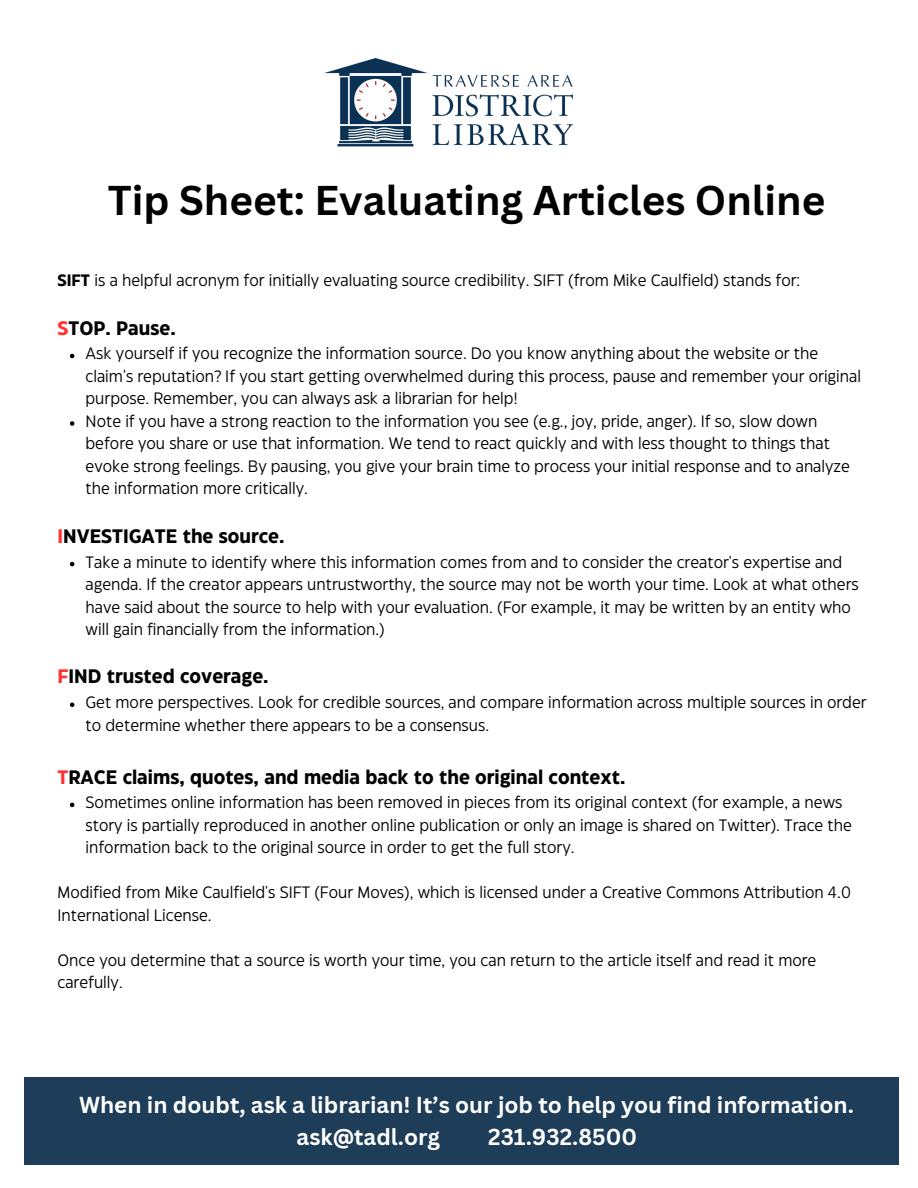
<style>
.page{position:relative;width:918px;height:1188px;background:#fff}
.page>*{position:absolute;margin:0;border:0;box-sizing:border-box;transform-origin:0 0}
.t1{font:700 40.5px "Canva Sans";color:#000}
.t2{font:700 22.5px/31.5px "Canva Sans";color:#fff}
.t3{font:700 19.5px "Eastman Grotesque";color:#000}
.t4{font:16.5px/22.5px "Eastman Grotesque";color:#000}
.s1{font-weight:700}
.s2{color:#ff3131}
</style>
<div class="page">
<img style="left:325px;top:58px;width:247px;height:89px">
<svg style="left:70px;top:354px;width:4px;height:4px"></svg>
<svg style="left:70px;top:421px;width:4px;height:5px"></svg>
<svg style="left:70px;top:562px;width:4px;height:4px"></svg>
<svg style="left:70px;top:703px;width:4px;height:4px"></svg>
<svg style="left:70px;top:803px;width:4px;height:4px"></svg>
<div style="left:24px;top:1077px;width:874px;height:88px;background:#1e3d58"></div>
<p class="t1" style="left:108px;top:172px;width:719px">Tip Sheet: Evaluating Articles Online</p>
<h1 class="t4" style="left:58px;top:270px;width:744px"><span class="s1">SIFT</span> is a helpful acronym for initially evaluating source credibility. SIFT (from Mike Caulfield) stands for:</h1>
<p class="t3" style="left:58px;top:320px;width:120px"><span class="s2">S</span>TOP. Pause.</p>
<h3 class="t4" style="left:86px;top:343px;width:777px">Ask yourself if you recognize the information source. Do you know anything about the website or the claim's reputation? If you start getting overwhelmed during this process, pause and remember your original purpose. Remember, you can always ask a librarian for help!</h3>
<p class="t4" style="left:86px;top:411px;width:766px">Note if you have a strong reaction to the information you see (e.g., joy, pride, anger). If so, slow down before you share or use that information. We tend to react quickly and with less thought to things that evoke strong feelings. By pausing, you give your brain time to process your initial response and to analyze the information more critically.</p>
<p class="t3" style="left:58px;top:528px;width:229px"><span class="s2">I</span>NVESTIGATE the source.</p>
<h3 class="t4" style="left:86px;top:552px;width:775px">Take a minute to identify where this information comes from and to consider the creator's expertise and agenda. If the creator appears untrustworthy, the source may not be worth your time. Look at what others have said about the source to help with your evaluation. (For example, it may be written by an entity who will gain financially from the information.)</h3>
<p class="t3" style="left:58px;top:669px;width:213px"><span class="s2">F</span>IND trusted coverage.</p>
<h3 class="t4" style="left:86px;top:692px;width:783px">Get more perspectives. Look for credible sources, and compare information across multiple sources in order to determine whether there appears to be a consensus.</h3>
<p class="t3" style="left:58px;top:769px;width:569px"><span class="s2">T</span>RACE claims, quotes, and media back to the original context.</p>
<h3 class="t4" style="left:86px;top:792px;width:768px">Sometimes online information has been removed in pieces from its original context (for example, a news story is partially reproduced in another online publication or only an image is shared on Twitter). Trace the information back to the original source in order to get the full story.</h3>
<p class="t4" style="left:58px;top:882px;width:795px">Modified from Mike Caulfield's SIFT (Four Moves), which is licensed under a Creative Commons Attribution 4.0<br>International License.</p>
<p class="t4" style="left:58px;top:950px;width:760px">Once you determine that a source is worth your time, you can return to the article itself and read it more carefully.</p>
<h2 class="t2" style="left:297px;top:1089px;width:559px;text-indent:-218px">When in doubt, ask a librarian! It’s our job to help you find information. ask@tadl.org</h2>
<h2 class="t2" style="left:488px;top:1120px;width:150px">231.932.8500</h2>
</div>
